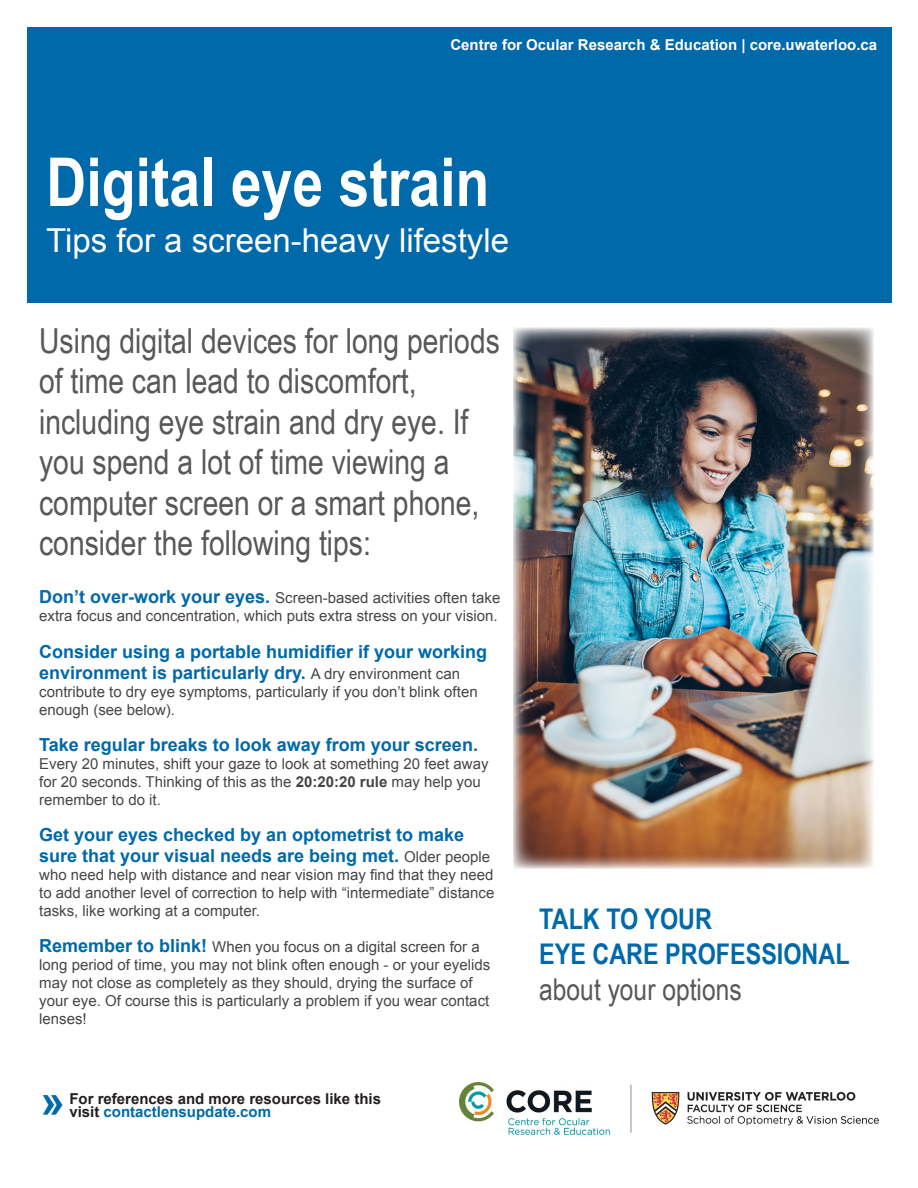
<style>
.page{position:relative;width:918px;height:1188px;background:#fff}
.page>*{position:absolute;margin:0;border:0;box-sizing:border-box;transform-origin:0 0}
.t1{font:700 67.5px "Arial Narrow";color:#fff}
.t2{font:700 43.2px "Arial";color:#0069aa}
.t3{font:34.5px/40.5px "Arial Narrow";color:#57585a}
.t4{font:33px "Arial";color:#fff}
.t5{font:30px "Arial Narrow";color:#57585a}
.t6{font:700 28.5px "Arial Narrow";color:#0069aa}
.t7{font:700 18px/21px "Arial";color:#0069aa}
.t8{font:15px/18px "Arial";color:#454647}
.t9{font:700 15px "Arial";color:#fff}
.t10{font:700 15px "Arial";color:#231f20}
.t11{font:700 15px "Arial";color:#0069aa}
.s1{font-weight:700;font-size:18px;color:#0069aa}
.s2{font-weight:400;font-size:15px;color:#454647}
.s3{font-weight:700}
.s4{color:#231f20}
</style>
<div class="page">
<div style="left:27px;top:27px;width:865px;height:275px;background:#0069aa"></div>
<img style="left:513px;top:328px;width:360px;height:540px">
<img style="left:459px;top:1082px;width:419px;height:52px">
<p class="t9" style="left:450px;top:35px;width:428px">Centre for Ocular Research &amp; Education | core.uwaterloo.ca</p>
<p class="t1" style="left:46px;top:131px;width:445px">Digital eye strain</p>
<p class="t4" style="left:46px;top:219px;width:464px">Tips for a screen-heavy lifestyle</p>
<p class="t3" style="left:39px;top:319px;width:462px">Using digital devices for long periods of time can lead to discomfort, including eye strain and dry eye. If you spend a lot of time viewing a computer screen or a smart phone, consider the following tips:</p>
<p class="t8" style="left:39px;top:589px;width:463px"><span class="s1">Don’t over-work your eyes.</span> Screen-based activities often take extra focus and concentration, which puts extra stress on your vision.</p>
<p class="t7" style="left:39px;top:641px;width:450px">Consider using a portable humidifier if your working environment is particularly dry. <span class="s2">A dry environment can</span></p>
<p class="t8" style="left:39px;top:682px;width:440px">contribute to dry eye symptoms, particularly if you don’t blink often enough (see below).</p>
<p class="t7" style="left:39px;top:734px;width:440px">Take regular breaks to look away from your screen.</p>
<p class="t8" style="left:39px;top:755px;width:451px">Every 20 minutes, shift your gaze to look at something 20 feet away for 20 seconds. Thinking of this as the <span class="s3">20:20:20 rule</span> may help you remember to do it.</p>
<p class="t7" style="left:39px;top:825px;width:452px">Get your eyes checked by an optometrist to make sure that your visual needs are being met. <span class="s2">Older people</span></p>
<p class="t8" style="left:39px;top:866px;width:457px;text-align:justify">who need help with distance and near vision may find that they need to add another level of correction to help with “intermediate” distance tasks, like working at a computer.</p>
<p class="t8" style="left:39px;top:938px;width:453px"><span class="s1">Remember to blink!</span> When you focus on a digital screen for a long period of time, you may not blink often enough - or your eyelids may not close as completely as they should, drying the surface of your eye. Of course this is particularly a problem if you wear contact lenses!</p>
<p class="t10" style="left:69px;top:1088px;width:313px">For references and more resources like this</p>
<p class="t2" style="left:41px;top:1072px;width:26px">»</p>
<p class="t11" style="left:69px;top:1102px;width:203px"><span class="s4">visit</span> contactlensupdate.com</p>
<p class="t6" style="left:539px;top:898px;width:174px">TALK TO YOUR</p>
<p class="t6" style="left:539px;top:932px;width:312px">EYE CARE PROFESSIONAL</p>
<p class="t5" style="left:539px;top:967px;width:204px">about your options</p>
</div>
